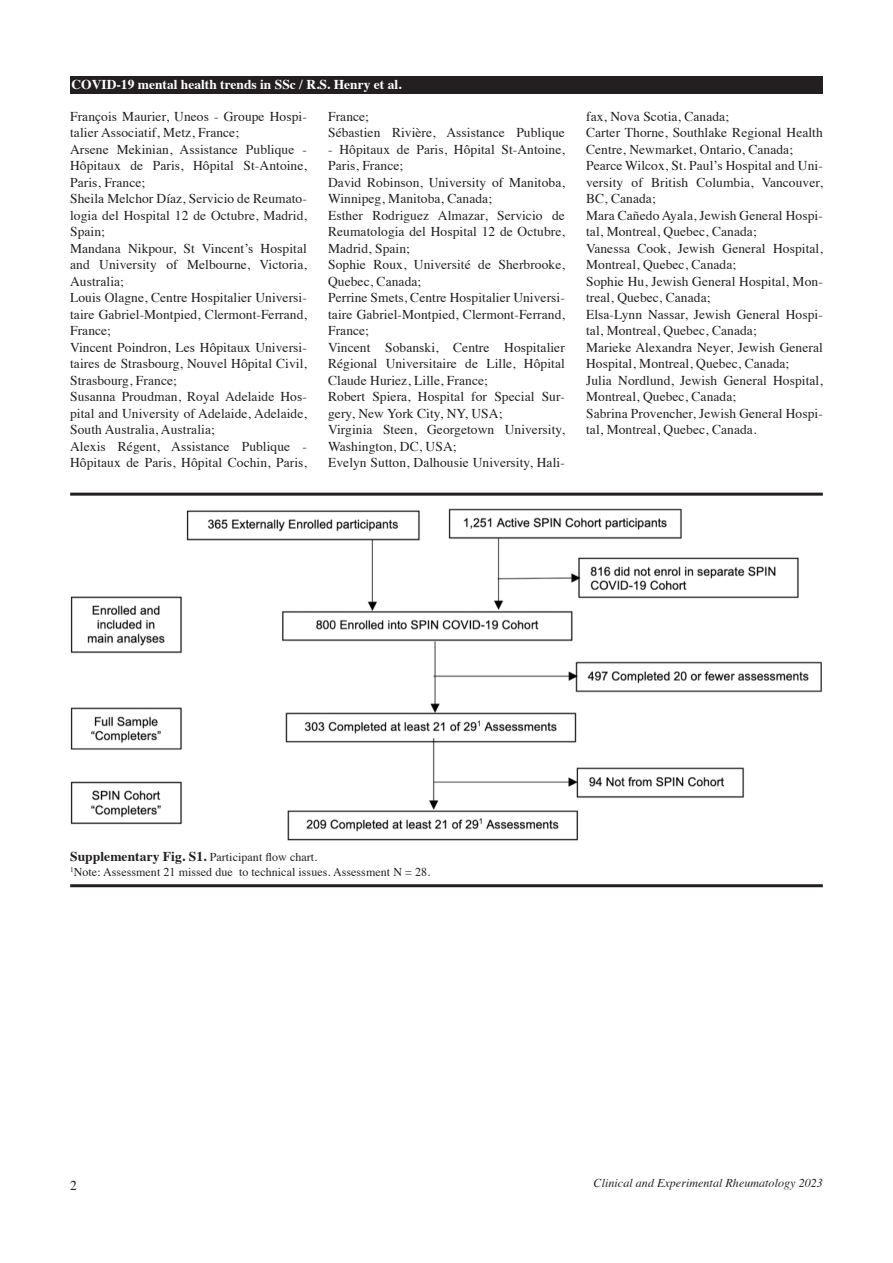
<style>
.page{position:relative;width:893px;height:1263px;background:#fff}
.page>*{position:absolute;margin:0;border:0;box-sizing:border-box;transform-origin:0 0}
.t1{font:13.5px/16.5px "Times";letter-spacing:.005em;color:#231f20}
.t2{font:700 13.5px "Times";color:#fff}
.t3{font:12px "Times";letter-spacing:.005em;color:#231f20}
.t4{font:italic 12px "Times";letter-spacing:.005em;color:#231f20}
.s1{font-weight:700;font-size:13.5px}
</style>
<div class="page">
<div style="left:70px;top:77px;width:753px;height:17px;background:#231f20"></div>
<img style="left:70px;top:508px;width:752px;height:333px">
<hr style="left:70px;top:884px;width:753px;height:3px;background:#231f20">
<hr style="left:70px;top:493px;width:753px;height:3px;background:#231f20">
<p class="t2" style="left:71px;top:71px;width:332px">COVID-19 mental health trends in SSc / R.S. Henry et al.</p>
<p class="t1" style="left:70px;top:107px;width:238px">François Maurier, Uneos - Groupe Hospi&shy;talier Associatif, Metz, France;</p>
<p class="t1" style="left:70px;top:140px;width:238px;text-align:justify">Arsene Mekinian, Assistance Publique - Hôpitaux de Paris, Hôpital St-Antoine, Paris, France;</p>
<p class="t1" style="left:70px;top:189px;width:238px;text-align:justify">Sheila Melchor Díaz, Servicio de Reumato&shy;logia del Hospital 12 de Octubre, Madrid, Spain;</p>
<p class="t1" style="left:70px;top:239px;width:238px;text-align:justify">Mandana Nikpour, St Vincent’s Hospital and University of Melbourne, Victoria, Australia;</p>
<p class="t1" style="left:70px;top:288px;width:238px;text-align:justify">Louis Olagne, Centre Hospitalier Universi&shy;taire Gabriel-Montpied, Clermont-Ferrand, France;</p>
<p class="t1" style="left:70px;top:338px;width:238px;text-align:justify">Vincent Poindron, Les Hôpitaux Universi&shy;taires de Strasbourg, Nouvel Hôpital Civil, Strasbourg, France;</p>
<p class="t1" style="left:70px;top:387px;width:238px;text-align:justify">Susanna Proudman, Royal Adelaide Hos&shy;pital and University of Adelaide, Adelaide, South Australia, Australia;</p>
<p class="t1" style="left:70px;top:437px;width:238px">Alexis Régent, Assistance Publique -<br>Hôpitaux de Paris, Hôpital Cochin, Paris,</p>
<p class="t1" style="left:328px;top:107px;width:42px">France;</p>
<p class="t1" style="left:328px;top:123px;width:238px">Sébastien Rivière, Assistance Publique</p>
<p class="t1" style="left:328px;top:140px;width:238px">- Hôpitaux de Paris, Hôpital St-Antoine,<br>Paris, France;</p>
<p class="t1" style="left:328px;top:173px;width:238px">David Robinson, University of Manitoba,<br>Winnipeg, Manitoba, Canada;</p>
<p class="t1" style="left:328px;top:206px;width:238px;text-align:justify">Esther Rodriguez Almazar, Servicio de Reumatologia del Hospital 12 de Octubre, Madrid, Spain;</p>
<p class="t1" style="left:328px;top:255px;width:238px">Sophie Roux, Université de Sherbrooke,<br>Quebec, Canada;</p>
<p class="t1" style="left:328px;top:288px;width:238px;text-align:justify">Perrine Smets, Centre Hospitalier Universi&shy;taire Gabriel-Montpied, Clermont-Ferrand, France;</p>
<p class="t1" style="left:328px;top:338px;width:238px;text-align:justify">Vincent Sobanski, Centre Hospitalier Régional Universitaire de Lille, Hôpital Claude Huriez, Lille, France;</p>
<p class="t1" style="left:328px;top:387px;width:238px">Robert Spiera, Hospital for Special Sur&shy;gery, New York City, NY, USA;</p>
<p class="t1" style="left:328px;top:420px;width:238px">Virginia Steen, Georgetown University,<br>Washington, DC, USA;</p>
<p class="t1" style="left:328px;top:453px;width:238px">Evelyn Sutton, Dalhousie University, Hali-</p>
<p class="t1" style="left:586px;top:107px;width:144px">fax, Nova Scotia, Canada;</p>
<p class="t1" style="left:586px;top:123px;width:238px">Carter Thorne, Southlake Regional Health<br>Centre, Newmarket, Ontario, Canada;</p>
<p class="t1" style="left:586px;top:156px;width:238px;text-align:justify">Pearce Wilcox, St. Paul’s Hospital and Uni&shy;versity of British Columbia, Vancouver, BC, Canada;</p>
<p class="t1" style="left:586px;top:206px;width:238px">Mara Cañedo Ayala, Jewish General Hospi&shy;tal, Montreal, Quebec, Canada;</p>
<p class="t1" style="left:586px;top:239px;width:238px">Vanessa Cook, Jewish General Hospital,<br>Montreal, Quebec, Canada;</p>
<p class="t1" style="left:586px;top:272px;width:238px">Sophie Hu, Jewish General Hospital, Mon&shy;treal, Quebec, Canada;</p>
<p class="t1" style="left:586px;top:305px;width:238px">Elsa-Lynn Nassar, Jewish General Hospi&shy;tal, Montreal, Quebec, Canada;</p>
<p class="t1" style="left:586px;top:338px;width:238px">Marieke Alexandra Neyer, Jewish General<br>Hospital, Montreal, Quebec, Canada;</p>
<p class="t1" style="left:586px;top:371px;width:238px">Julia Nordlund, Jewish General Hospital,<br>Montreal, Quebec, Canada;</p>
<p class="t1" style="left:586px;top:404px;width:238px">Sabrina Provencher, Jewish General Hospi&shy;tal, Montreal, Quebec, Canada.</p>
<p class="t3" style="left:70px;top:846px;width:249px"><span class="s1">Supplementary Fig. S1.</span> Participant flow chart.</p>
<p class="t3" style="left:70px;top:860px;width:361px"><sup>1</sup>Note: Assessment 21 missed due to technical issues. Assessment N = 28.</p>
<p class="t1" style="left:70px;top:1176px;width:8px">2</p>
<p class="t4" style="left:594px;top:1173px;width:231px">Clinical and Experimental Rheumatology 2023</p>
</div>
